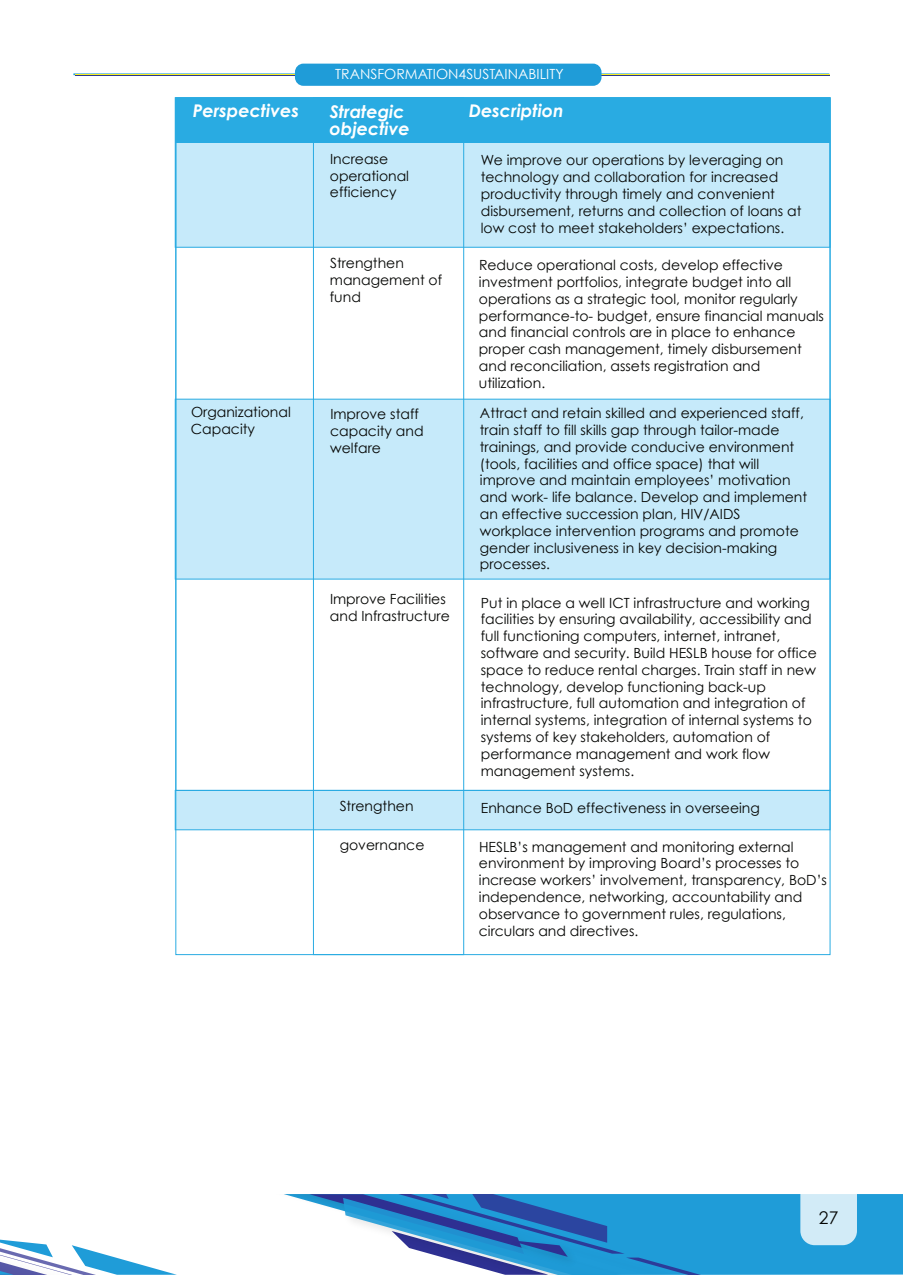
<style>
.page{position:relative;width:903px;height:1275px;background:#fff}
.page>*{position:absolute;margin:0;border:0;box-sizing:border-box;transform-origin:0 0}
.t1{font:italic 700 17.5px "Century Gothic";color:#fff}
.t2{font:17.5px "Century Gothic";color:#040503}
.t3{font:14px/16.8px "Century Gothic";color:#040503}
.t4{font:14px "Century Gothic";color:#fff}
</style>
<div class="page">
<div style="left:717px;top:1194px;width:186px;height:81px;background:#1f9cd8"></div>
<svg style="left:309px;top:1194px;width:408px;height:81px"></svg>
<svg style="left:0;top:1239px;width:177px;height:36px"></svg>
<div style="left:800px;top:1194px;width:57px;height:51px;background:#d2ebf7"></div>
<div style="left:175px;top:97px;width:655px;height:151px;background:#c6eafa;border:1px solid #29abe2"></div>
<div style="left:175px;top:399px;width:655px;height:180px;background:#c6eafa;border:1px solid #29abe2"></div>
<div style="left:175px;top:790px;width:655px;height:40px;background:#c6eafa;border:1px solid #29abe2"></div>
<div style="left:175px;top:98px;width:655px;height:44px;background:#29abe2"></div>
<div style="left:313px;top:97px;width:151px;height:858px;border:1px solid #29abe2"></div>
<hr style="left:73px;top:73px;width:756px;height:2px;background:#1f9cd8">
<hr style="left:75px;top:74px;width:754px;height:1px;background:#f7ee1f">
<hr style="left:75px;top:75px;width:754px;height:1px;background:#f7ee1f">
<div style="left:295px;top:64px;width:306px;height:22px;background:#1f9cd8;border-radius:8px"></div>
<p class="t4" style="left:335px;top:64px;width:230px">TRANSFORMATION4SUSTAINABILITY</p>
<p class="t1" style="left:193px;top:98px;width:108px">Perspectives</p>
<p class="t1" style="left:330px;top:98px;width:76px">Strategic</p>
<p class="t1" style="left:469px;top:98px;width:96px">Description</p>
<p class="t1" style="left:330px;top:115px;width:82px">objective</p>
<p class="t3" style="left:191px;top:404px;width:101px">Organizational<br>Capacity</p>
<p class="t3" style="left:330px;top:150px;width:81px">Increase operational efficiency</p>
<p class="t3" style="left:481px;top:152px;width:322px">We improve our operations by leveraging on technology and collaboration for increased productivity through timely and convenient disbursement, returns and collection of loans at low cost to meet stakeholders’ expectations.</p>
<p class="t3" style="left:330px;top:255px;width:114px">Strengthen management of fund</p>
<p class="t3" style="left:479px;top:257px;width:347px">Reduce operational costs, develop effective investment portfolios, integrate budget into all operations as a strategic tool, monitor regularly performance-to- budget, ensure financial manuals and financial controls are in place to enhance proper cash management, timely disbursement and reconciliation, assets registration and utilization.</p>
<p class="t3" style="left:480px;top:404px;width:329px">Attract and retain skilled and experienced staff, train staff to fill skills gap through tailor-made trainings, and provide conducive environment (tools, facilities and office space) that will improve and maintain employees’ motivation and work- life balance. Develop and implement an effective succession plan, HIV/AIDS workplace intervention programs and promote gender inclusiveness in key decision-making processes.</p>
<p class="t3" style="left:481px;top:594px;width:338px">Put in place a well ICT infrastructure and working facilities by ensuring availability, accessibility and full functioning computers, internet, intranet, software and security. Build HESLB house for office space to reduce rental charges. Train staff in new technology, develop functioning back-up infrastructure, full automation and integration of internal systems, integration of internal systems to systems of key stakeholders, automation of performance management and work flow management systems.</p>
<p class="t3" style="left:481px;top:799px;width:280px">Enhance BoD effectiveness in overseeing</p>
<p class="t3" style="left:330px;top:405px;width:95px">Improve staff capacity and welfare</p>
<p class="t3" style="left:330px;top:590px;width:121px">Improve Facilities and Infrastructure</p>
<p class="t3" style="left:340px;top:797px;width:75px">Strengthen</p>
<p class="t3" style="left:340px;top:836px;width:86px">governance</p>
<p class="t3" style="left:479px;top:838px;width:350px">HESLB’s management and monitoring external environment by improving Board’s processes to increase workers’ involvement, transparency, BoD’s independence, networking, accountability and observance to government rules, regulations, circulars and directives.</p>
<p class="t2" style="left:819px;top:1206px;width:21px">27</p>
</div>
